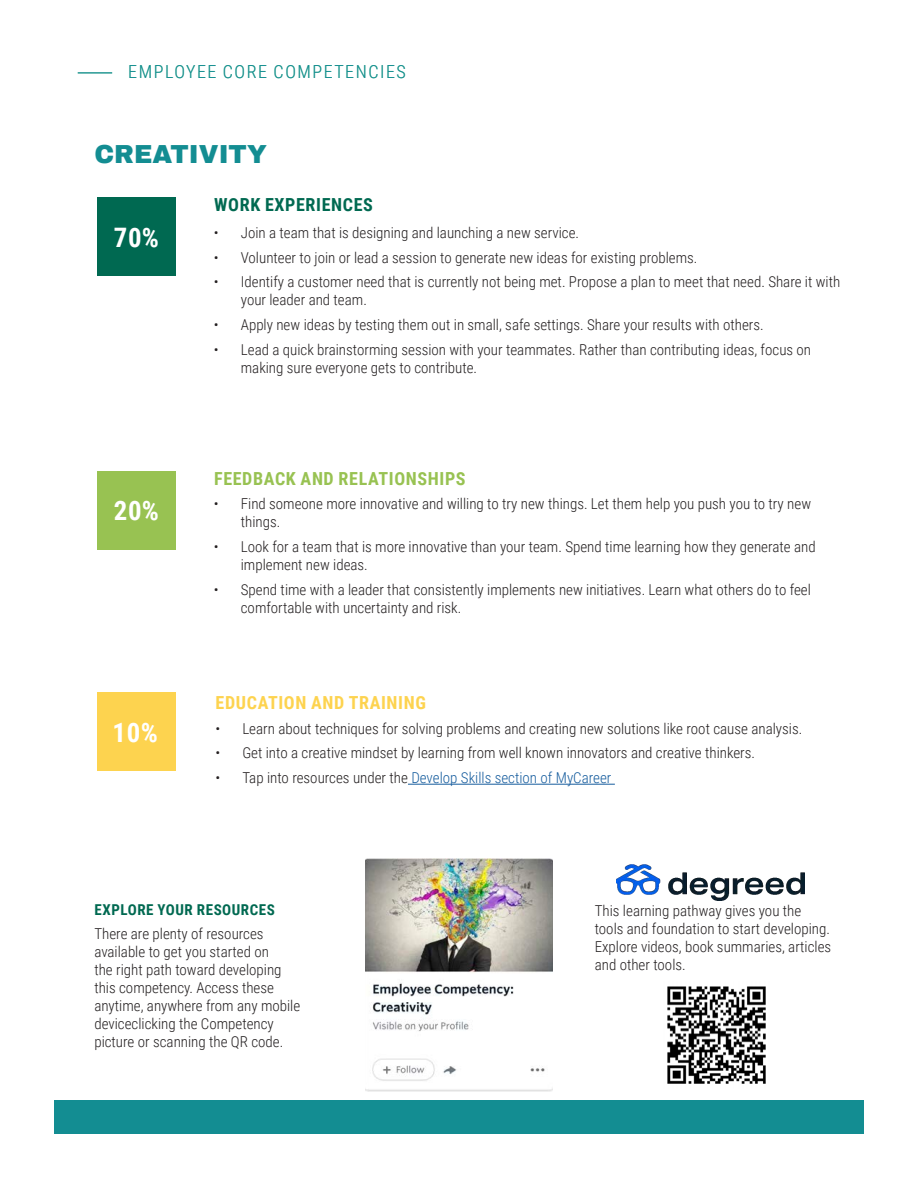
<style>
.page{position:relative;width:918px;height:1188px;background:#fff}
.page>*{position:absolute;margin:0;border:0;box-sizing:border-box;transform-origin:0 0}
.t1{font:700 26.85px "Roboto Condensed";color:#fff}
.LEFT_-_Competency_Na{font:900 25.5px "Archivo";color:#138d92}
.t2{font:300 18px "Roboto Condensed";letter-spacing:.085em;color:#138d92}
._70_20_10_titles{font:700 18px "Roboto Condensed";letter-spacing:.035em;color:#98c252}
._70_20_10_titles-2{font:700 18px "Roboto Condensed";letter-spacing:.035em;color:#fdd34f}
.t3{font:700 18px "Roboto Condensed";letter-spacing:.035em;color:#006951}
.t4{font:300 15px/18px "Roboto Condensed";color:#231f20}
.t5{font:300 15px "Roboto Condensed";color:#175d9e}
.t6{font:700 15px "Roboto Condensed";letter-spacing:.035em;color:#006951}
.s1{color:#231f20}
</style>
<div class="page">
<hr style="left:78px;top:72px;width:34px;height:1px;background:#138d92">
<div style="left:97px;top:198px;width:78px;height:78px;background:#006951"></div>
<div style="left:54px;top:1100px;width:810px;height:34px;background:#138d92"></div>
<img style="left:616px;top:864px;width:188px;height:36px">
<hr style="left:408px;top:784px;width:207px;height:1px;background:#175d9e">
<img style="left:365px;top:858px;width:188px;height:234px">
<div style="left:97px;top:693px;width:78px;height:78px;background:#fdd34f"></div>
<div style="left:97px;top:471px;width:78px;height:78px;background:#98c252"></div>
<img style="left:667px;top:986px;width:99px;height:98px">
<p class="t2" style="left:128px;top:59px;width:279px">EMPLOYEE CORE COMPETENCIES</p>
<p class="LEFT_-_Competency_Na" style="left:94px;top:139px;width:174px">CREATIVITY</p>
<h1 class="t1" style="left:114px;top:218px;width:47px">70%</h1>
<p class="t1" style="left:114px;top:492px;width:47px">20%</p>
<p class="t1" style="left:113px;top:713px;width:47px">10%</p>
<p class="t3" style="left:214px;top:192px;width:160px">WORK EXPERIENCES</p>
<p class="t4" style="left:214px;top:223px;width:367px">• Join a team that is designing and launching a new service.</p>
<p class="t4" style="left:214px;top:248px;width:485px">• Volunteer to join or lead a session to generate new ideas for existing problems.</p>
<p class="t4" style="left:241px;top:273px;width:601px;text-indent:-27px">• Identify a customer need that is currently not being met. Propose a plan to meet that need. Share it with your leader and team.</p>
<p class="t4" style="left:214px;top:315px;width:551px">• Apply new ideas by testing them out in small, safe settings. Share your results with others.</p>
<p class="t4" style="left:241px;top:340px;width:572px;text-indent:-27px">• Lead a quick brainstorming session with your teammates. Rather than contributing ideas, focus on making sure everyone gets to contribute.</p>
<p class="_70_20_10_titles" style="left:214px;top:466px;width:253px">FEEDBACK AND RELATIONSHIPS</p>
<p class="t4" style="left:241px;top:494px;width:572px;text-indent:-27px">• Find someone more innovative and willing to try new things. Let them help you push you to try new things.</p>
<p class="t4" style="left:241px;top:537px;width:576px;text-indent:-27px">• Look for a team that is more innovative than your team. Spend time learning how they generate and implement new ideas.</p>
<p class="t4" style="left:241px;top:580px;width:572px;text-indent:-27px">• Spend time with a leader that consistently implements new initiatives. Learn what others do to feel comfortable with uncertainty and risk.</p>
<p class="_70_20_10_titles-2" style="left:216px;top:690px;width:212px">EDUCATION AND TRAINING</p>
<p class="t4" style="left:215px;top:719px;width:588px">• Learn about techniques for solving problems and creating new solutions like root cause analysis.</p>
<p class="t4" style="left:215px;top:743px;width:541px">• Get into a creative mindset by learning from well known innovators and creative thinkers.</p>
<p class="t5" style="left:215px;top:767px;width:398px"><span class="s1">• Tap into resources under the</span> Develop Skills section of MyCareer</p>
<p class="t6" style="left:95px;top:899px;width:182px">EXPLORE YOUR RESOURCES</p>
<p class="t4" style="left:94px;top:925px;width:207px">There are plenty of resources available to get you started on<br>the right path toward developing this competency. Access these anytime, anywhere from any mobile deviceclicking the Competency picture or scanning the QR code.</p>
<p class="t4" style="left:595px;top:901px;width:238px">This learning pathway gives you the tools and foundation to start developing.<br>Explore videos, book summaries, articles and other tools.</p>
</div>
